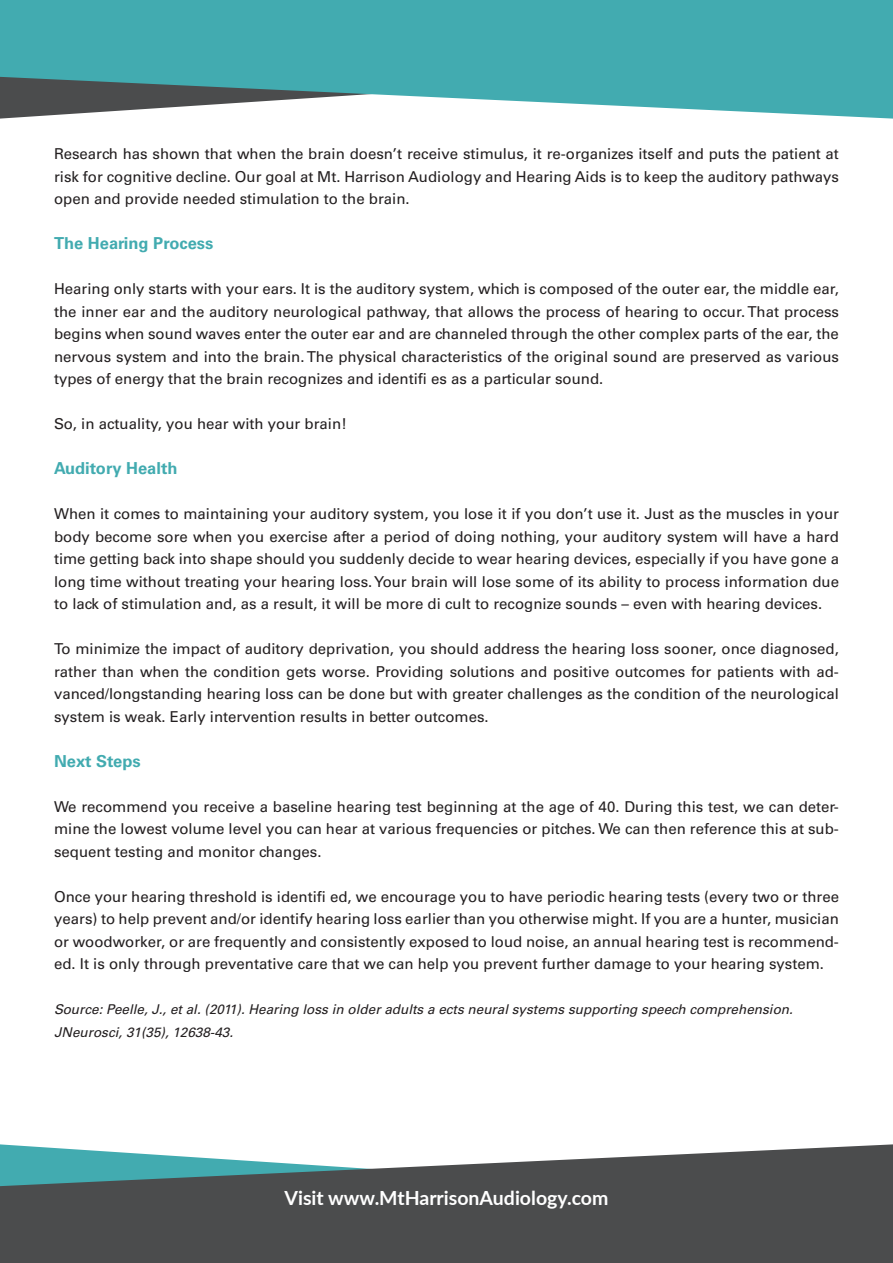
<style>
.page{position:relative;width:893px;height:1263px;background:#fff}
.page>*{position:absolute;margin:0;border:0;box-sizing:border-box;transform-origin:0 0}
.t1{font:700 19.5px "Lato";color:#fff}
.t2{font:700 16.5px "Univers LT Std";color:#42abb0}
.t3{font:15px/22.5px "Univers LT Std";color:#231f20;text-align:justify}
.t4{font:italic 13.5px "Univers LT Std";color:#231f20}
</style>
<div class="page">
<svg style="left:0;top:0;width:892px;height:119px;fill:#42abb0"></svg>
<svg style="left:0;top:1144px;width:892px;height:119px;fill:#4b4c4d"></svg>
<svg style="left:892px;top:0;width:1px;height:119px"></svg>
<svg style="left:892px;top:1144px;width:1px;height:119px"></svg>
<p class="t3" style="left:54px;top:143px;width:786px">Research has shown that when the brain doesn’t receive stimulus, it re-organizes itself and puts the patient at risk for cognitive decline. Our goal at Mt. Harrison Audiology and Hearing Aids is to keep the auditory pathways open and provide needed stimulation to the brain.</p>
<p class="t2" style="left:54px;top:234px;width:161px">The Hearing Process</p>
<p class="t3" style="left:54px;top:278px;width:786px">Hearing only starts with your ears. It is the auditory system, which is composed of the outer ear, the middle ear, the inner ear and the auditory neurological pathway, that allows the process of hearing to occur. That process begins when sound waves enter the outer ear and are channeled through the other complex parts of the ear, the nervous system and into the brain. The physical characteristics of the original sound are preserved as various types of energy that the brain recognizes and identifi es as a particular sound.</p>
<p class="t3" style="left:54px;top:413px;width:295px">So, in actuality, you hear with your brain!</p>
<p class="t2" style="left:54px;top:459px;width:125px">Auditory Health</p>
<p class="t3" style="left:54px;top:503px;width:786px">When it comes to maintaining your auditory system, you lose it if you don’t use it. Just as the muscles in your body become sore when you exercise after a period of doing nothing, your auditory system will have a hard time getting back into shape should you suddenly decide to wear hearing devices, especially if you have gone a long time without treating your hearing loss. Your brain will lose some of its ability to process information due to lack of stimulation and, as a result, it will be more di cult to recognize sounds – even with hearing devices.</p>
<p class="t3" style="left:54px;top:638px;width:786px">To minimize the impact of auditory deprivation, you should address the hearing loss sooner, once diagnosed, rather than when the condition gets worse. Providing solutions and positive outcomes for patients with ad&shy;vanced/longstanding hearing loss can be done but with greater challenges as the condition of the neurological system is weak. Early intervention results in better outcomes.</p>
<p class="t2" style="left:54px;top:751px;width:88px">Next Steps</p>
<p class="t3" style="left:54px;top:795px;width:786px">We recommend you receive a baseline hearing test beginning at the age of 40. During this test, we can deter&shy;mine the lowest volume level you can hear at various frequencies or pitches. We can then reference this at sub&shy;sequent testing and monitor changes.</p>
<p class="t3" style="left:54px;top:885px;width:786px">Once your hearing threshold is identifi ed, we encourage you to have periodic hearing tests (every two or three years) to help prevent and/or identify hearing loss earlier than you otherwise might. If you are a hunter, musician or woodworker, or are frequently and consistently exposed to loud noise, an annual hearing test is recommend&shy;ed. It is only through preventative care that we can help you prevent further damage to your hearing system.</p>
<p class="t4" style="left:54px;top:1002px;width:740px">Source: Peelle, J., et al. (2011). Hearing loss in older adults a ects neural systems supporting speech comprehension.</p>
<p class="t4" style="left:54px;top:1024px;width:181px">JNeurosci, 31(35), 12638-43.</p>
<p class="t1" style="left:285px;top:1184px;width:325px">Visit www.MtHarrisonAudiology.com</p>
</div>
